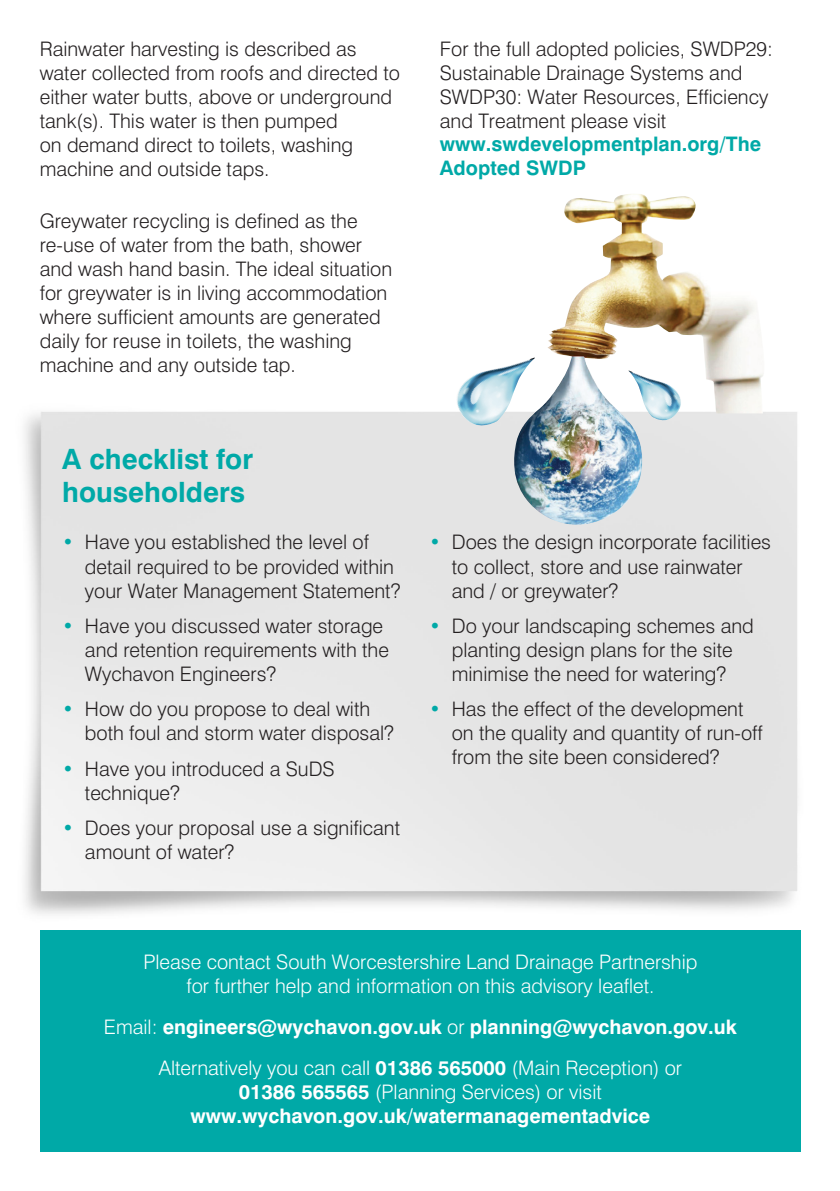
<style>
.page{position:relative;width:840px;height:1191px;background:#fff}
.page>*{position:absolute;margin:0;border:0;box-sizing:border-box;transform-origin:0 0}
.Heading_1{font:700 28px/33.6px "Swiss 721 BT";color:#00a9a7}
.t1{font:300 20px/24px "Swiss 721 BT";color:#231f20}
.t2{font:300 20px/24px "Swiss 721 BT";color:#fff;text-align:center}
.t3{font:700 20px/24px "Swiss 721 BT";color:#fff;text-align:center}
.t4{font:700 20px/23.4px "Swiss 721 BT";color:#00a9a7}
.s1{font-weight:700;color:#00a9a7}
.s2{font-weight:300}
.s3{font-weight:700}
</style>
<div class="page">
<img style="left:24px;top:411px;width:777px;height:540px">
<div style="left:40px;top:930px;width:759px;height:221px;background:#00a9a7"></div>
<img style="left:510px;top:194px;width:255px;height:331px">
<img style="left:628px;top:370px;width:62px;height:54px">
<img style="left:442px;top:357px;width:93px;height:74px">
<p class="t1" style="left:40px;top:36px;width:361px">Rainwater harvesting is described as water collected from roofs and directed to either water butts, above or underground tank(s). This water is then pumped<br>on demand direct to toilets, washing machine and outside taps.</p>
<p class="t1" style="left:40px;top:209px;width:354px">Greywater recycling is defined as the re-use of water from the bath, shower and wash hand basin. The ideal situation for greywater is in living accommodation where sufficient amounts are generated daily for reuse in toilets, the washing machine and any outside tap.</p>
<p class="Heading_1" style="left:62px;top:442px;width:192px">A checklist for householders</p>
<p class="t1" style="left:85px;top:530px;width:317px;text-indent:-23px"><span class="s1">•</span> Have you established the level of detail required to be provided within your Water Management Statement?</p>
<p class="t1" style="left:85px;top:613px;width:305px;text-indent:-23px"><span class="s1">•</span> Have you discussed water storage and retention requirements with the<br>Wychavon Engineers?</p>
<p class="t1" style="left:85px;top:697px;width:310px;text-indent:-23px"><span class="s1">•</span> How do you propose to deal with both foul and storm water disposal?</p>
<p class="t1" style="left:85px;top:756px;width:251px;text-indent:-23px"><span class="s1">•</span> Have you introduced a SuDS technique?</p>
<p class="t1" style="left:85px;top:815px;width:316px;text-indent:-23px"><span class="s1">•</span> Does your proposal use a significant amount of water?</p>
<p class="t1" style="left:439px;top:36px;width:334px">For the full adopted policies, SWDP29:<br>Sustainable Drainage Systems and SWDP30: Water Resources, Efficiency and Treatment please visit</p>
<p class="t4" style="left:439px;top:132px;width:322px">www.swdevelopmentplan.org/The<br>Adopted SWDP</p>
<p class="t1" style="left:451px;top:530px;width:320px;text-indent:-23px"><span class="s1">•</span> Does the design incorporate facilities to collect, store and use rainwater and / or greywater?</p>
<p class="t1" style="left:429px;top:613px;width:326px;text-align:center"><span class="s1">•</span> Do your landscaping schemes and planting design plans for the site minimise the need for watering?</p>
<p class="t1" style="left:451px;top:697px;width:312px;text-indent:-23px"><span class="s1">•</span> Has the effect of the development on the quality and quantity of run-off from the site been considered?</p>
<p class="t2" style="left:143px;top:949px;width:555px">Please contact South Worcestershire Land Drainage Partnership for further help and information on this advisory leaflet.</p>
<p class="t3" style="left:104px;top:1014px;width:634px"><span class="s2">Email:</span> engineers@wychavon.gov.uk <span class="s2">or</span> planning@wychavon.gov.uk</p>
<p class="t2" style="left:159px;top:1055px;width:524px">Alternatively you can call <span class="s3">01386 565000</span> (Main Reception) or</p>
<p class="t3" style="left:190px;top:1079px;width:461px">01386 565565 <span class="s2">(Planning Services) or visit </span>www.wychavon.gov.uk/watermanagementadvice</p>
</div>
